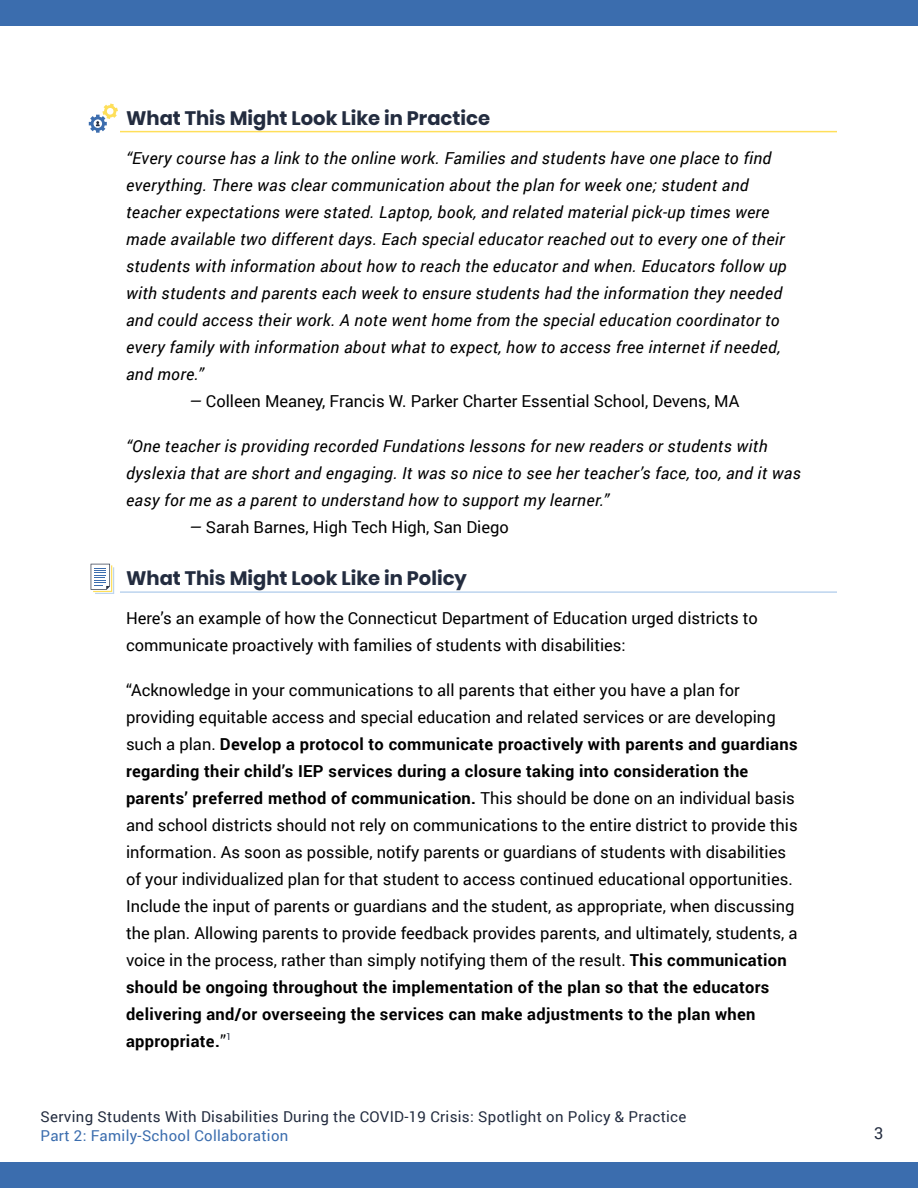
<style>
.page{position:relative;width:918px;height:1188px;background:#fff}
.page>*{position:absolute;margin:0;border:0;box-sizing:border-box;transform-origin:0 0}
.t1{font:700 19.5px "Poppins";color:#232c3f}
.t2{font:16.5px/27px "Roboto";color:#000}
.t3{font:italic 16.5px/27px "Roboto";letter-spacing:.02em;color:#000}
.t4{font:16.5px "Roboto";color:#232c3f}
.t5{font:15px "Roboto";letter-spacing:.02em;color:#232c3f}
.t6{font:15px "Roboto";letter-spacing:.02em;color:#3b6dae}
.s1{font-style:italic}
.s2{font-weight:700}
</style>
<div class="page">
<div style="left:0;top:0;width:918px;height:26px;background:#3b6dae"></div>
<div style="left:0;top:1162px;width:918px;height:26px;background:#3b6dae"></div>
<hr style="left:120px;top:131px;width:717px;height:1px;background:#ffdf5a">
<hr style="left:120px;top:591px;width:717px;height:2px;background:#bcd4ee">
<svg style="left:89px;top:103px;width:29px;height:30px"></svg>
<svg style="left:91px;top:564px;width:24px;height:30px"></svg>
<p class="t1" style="left:126px;top:107px;width:366px">What This Might Look Like in Practice</p>
<p class="t3" style="left:126px;top:144px;width:662px">“Every course has a link to the online work. Families and students have one place to find everything. There was clear communication about the plan for week one; student and teacher expectations were stated. Laptop, book, and related material pick-up times were made available two different days. Each special educator reached out to every one of their students with information about how to reach the educator and when. Educators follow up with students and parents each week to ensure students had the information they needed and could access their work. A note went home from the special education coordinator to every family with information about what to expect, how to access free internet if needed, and more.”</p>
<p class="t2" style="left:189px;top:387px;width:552px"><span class="s1">—</span> Colleen Meaney, Francis W. Parker Charter Essential School, Devens, MA</p>
<p class="t3" style="left:126px;top:432px;width:676px">“One teacher is providing recorded Fundations lessons for new readers or students with dyslexia that are short and engaging. It was so nice to see her teacher’s face, too, and it was easy for me as a parent to understand how to support my learner.”</p>
<p class="t2" style="left:189px;top:513px;width:321px"><span class="s1">—</span> Sarah Barnes, High Tech High, San Diego</p>
<p class="t1" style="left:126px;top:567px;width:343px">What This Might Look Like in Policy</p>
<p class="t2" style="left:126px;top:604px;width:633px">Here’s an example of how the Connecticut Department of Education urged districts to communicate proactively with families of students with disabilities:</p>
<p class="t2" style="left:126px;top:676px;width:673px">“Acknowledge in your communications to all parents that either you have a plan for providing equitable access and special education and related services or are developing such a plan. <span class="s2">Develop a protocol to communicate proactively with parents and guardians regarding their child’s IEP services during a closure taking into consideration the parents’ preferred method of communication.</span> This should be done on an individual basis and school districts should not rely on communications to the entire district to provide this information. As soon as possible, notify parents or guardians of students with disabilities of your individualized plan for that student to access continued educational opportunities.<br>Include the input of parents or guardians and the student, as appropriate, when discussing the plan. Allowing parents to provide feedback provides parents, and ultimately, students, a voice in the process, rather than simply notifying them of the result. <span class="s2">This communication should be ongoing throughout the implementation of the plan so that the educators delivering and/or overseeing the services can make adjustments to the plan when appropriate.</span>”<sup>1</sup></p>
<p class="t5" style="left:41px;top:1106px;width:648px">Serving Students With Disabilities During the COVID-19 Crisis: Spotlight on Policy &amp; Practice</p>
<p class="t6" style="left:41px;top:1126px;width:249px">Part 2: Family-School Collaboration</p>
<p class="t4" style="left:874px;top:1122px;width:11px">3</p>
</div>
